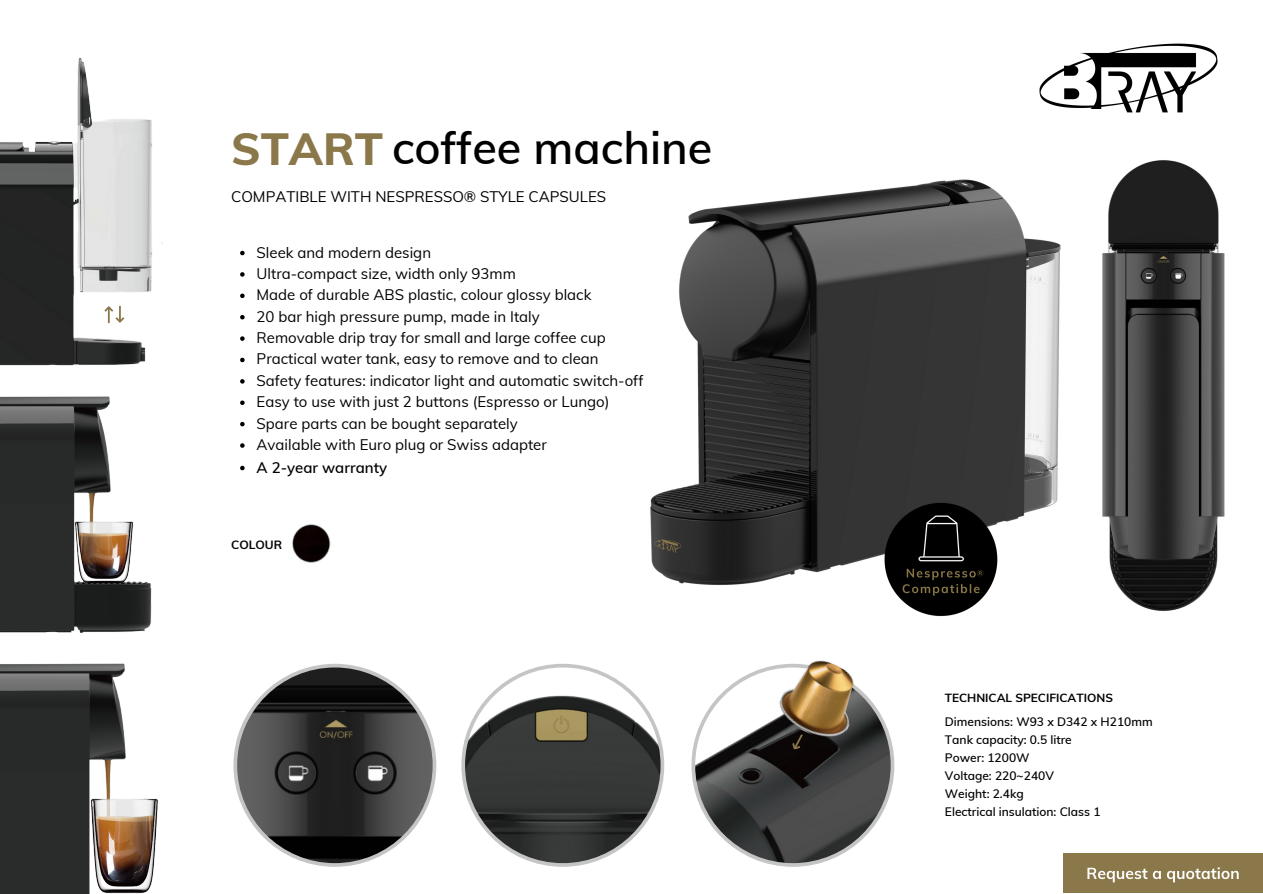
<style>
.page{position:relative;width:1263px;height:894px;background:#fff}
.page>*{position:absolute;margin:0;border:0;box-sizing:border-box;transform-origin:0 0}
.t1{font:600 45px "Muli";color:#000}
.t2{font:15px "Muli";color:#000}
.t3{font:600 15px "Muli";color:#000}
.t4{font:600 12px "Muli";color:#000}
.t5{font:700 12px "Muli";color:#000}
.t6{font:700 11.85px "Muli";color:#000}
.s1{font-weight:800;color:#8b784a}
</style>
<div class="page">
<img style="left:1039px;top:43px;width:179px;height:70px">
<img style="left:0;top:396px;width:152px;height:231px">
<img style="left:0;top:627px;width:158px;height:266px">
<svg style="left:233px;top:663px;width:203px;height:203px"></svg>
<svg style="left:461px;top:663px;width:203px;height:203px"></svg>
<img style="left:650px;top:110px;width:470px;height:475px">
<img style="left:1064px;top:853px;width:199px;height:39px">
<img style="left:855px;top:502px;width:171px;height:114px">
<img style="left:0;top:58px;width:163px;height:308px">
<img style="left:811px;top:660px;width:19px;height:3px">
<svg style="left:691px;top:663px;width:203px;height:203px"></svg>
<img style="left:1089px;top:150px;width:136px;height:461px">
<svg style="left:240px;top:251px;width:5px;height:4px"></svg>
<svg style="left:240px;top:272px;width:5px;height:4px"></svg>
<svg style="left:240px;top:293px;width:5px;height:5px"></svg>
<svg style="left:240px;top:315px;width:5px;height:4px"></svg>
<svg style="left:240px;top:336px;width:5px;height:5px"></svg>
<svg style="left:240px;top:357px;width:5px;height:5px"></svg>
<svg style="left:240px;top:379px;width:5px;height:4px"></svg>
<svg style="left:240px;top:400px;width:5px;height:5px"></svg>
<svg style="left:240px;top:422px;width:5px;height:4px"></svg>
<svg style="left:240px;top:443px;width:5px;height:4px"></svg>
<svg style="left:240px;top:465px;width:5px;height:5px"></svg>
<img style="left:292px;top:524px;width:39px;height:39px">
<p class="t1" style="left:231px;top:119px;width:483px"><span class="s1">START</span> coffee machine</p>
<p class="t2" style="left:231px;top:186px;width:377px">COMPATIBLE WITH NESPRESSO® STYLE CAPSULES</p>
<p class="t2" style="left:257px;top:242px;width:176px">Sleek and modern design</p>
<p class="t2" style="left:257px;top:264px;width:261px">Ultra-compact size, width only 93mm</p>
<p class="t2" style="left:257px;top:285px;width:336px">Made of durable ABS plastic, colour glossy black</p>
<p class="t2" style="left:257px;top:306px;width:285px">20 bar high pressure pump, made in Italy</p>
<p class="t2" style="left:257px;top:328px;width:351px">Removable drip tray for small and large coffee cup</p>
<p class="t2" style="left:257px;top:349px;width:344px">Practical water tank, easy to remove and to clean</p>
<p class="t2" style="left:257px;top:370px;width:388px">Safety features: indicator light and automatic switch-off</p>
<p class="t2" style="left:257px;top:392px;width:354px">Easy to use with just 2 buttons (Espresso or Lungo)</p>
<p class="t2" style="left:257px;top:413px;width:263px">Spare parts can be bought separately</p>
<p class="t2" style="left:257px;top:435px;width:292px">Available with Euro plug or Swiss adapter</p>
<p class="t3" style="left:257px;top:457px;width:132px">A 2-year warranty</p>
<p class="t5" style="left:231px;top:536px;width:53px">COLOUR</p>
<p class="t6" style="left:945px;top:689px;width:170px">TECHNICAL SPECIFICATIONS</p>
<p class="t4" style="left:945px;top:713px;width:209px">Dimensions: W93 x D342 x H210mm</p>
<p class="t4" style="left:945px;top:731px;width:128px">Tank capacity: 0.5 litre</p>
<p class="t4" style="left:945px;top:749px;width:86px">Power: 1200W</p>
<p class="t4" style="left:945px;top:767px;width:110px">Voltage: 220~240V</p>
<p class="t4" style="left:945px;top:785px;width:80px">Weight: 2.4kg</p>
<p class="t4" style="left:945px;top:803px;width:157px">Electrical insulation: Class 1</p>
</div>
